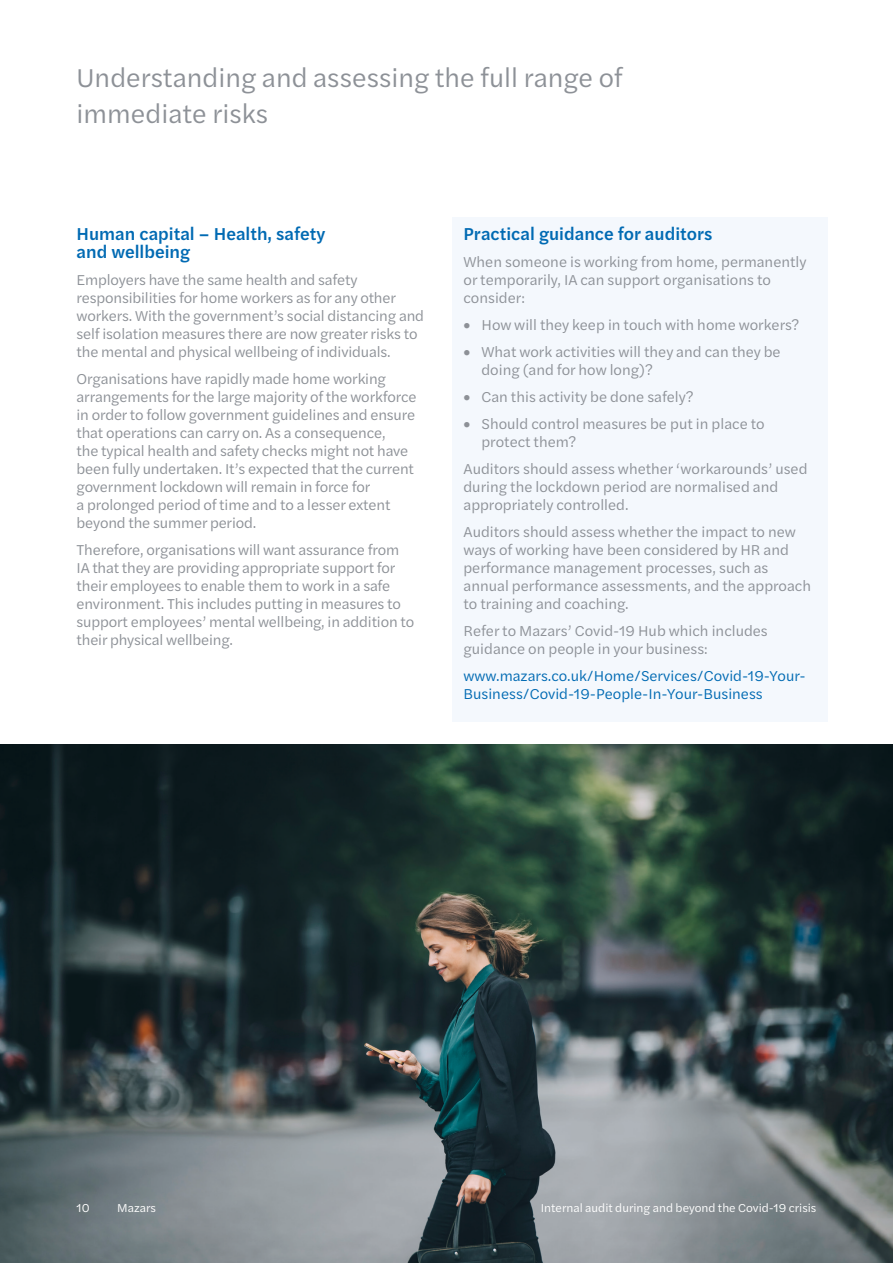
<style>
.page{position:relative;width:893px;height:1263px;background:#fff}
.page>*{position:absolute;margin:0;border:0;box-sizing:border-box;transform-origin:0 0}
.Page_title{font:27px/36px "Halyard Text";color:#8d9197}
.Subheading{font:500 18px/18px "Halyard Text";color:#006ab3}
.Body_text{font:15px/18px "Halyard Text";letter-spacing:-.01em;color:#8d9197}
.Body_text-2{font:15px/18px "Halyard Text";color:#006ab3}
.Footer_text{font:12px "Halyard Text";color:#fff}
</style>
<div class="page">
<div style="left:452px;top:218px;width:376px;height:504px;background:#f4f8fd"></div>
<img style="left:0;top:744px;width:893px;height:519px">
<p class="Page_title" style="left:77px;top:59px;width:548px">Understanding and assessing the full range of immediate risks</p>
<p class="Subheading" style="left:77px;top:224px;width:250px">Human capital – Health, safety and wellbeing</p>
<p class="Body_text" style="left:77px;top:270px;width:349px">Employers have the same health and safety responsibilities for home workers as for any other workers. With the government’s social distancing and self isolation measures there are now greater risks to the mental and physical wellbeing of individuals.</p>
<p class="Body_text" style="left:77px;top:369px;width:341px">Organisations have rapidly made home working arrangements for the large majority of the workforce in order to follow government guidelines and ensure that operations can carry on. As a consequence,<br>the typical health and safety checks might not have been fully undertaken. It’s expected that the current government lockdown will remain in force for<br>a prolonged period of time and to a lesser extent beyond the summer period.</p>
<p class="Body_text" style="left:77px;top:540px;width:339px">Therefore, organisations will want assurance from IA that they are providing appropriate support for their employees to enable them to work in a safe environment. This includes putting in measures to support employees’ mental wellbeing, in addition to their physical wellbeing.</p>
<p class="Subheading" style="left:463px;top:224px;width:250px">Practical guidance for auditors</p>
<p class="Body_text" style="left:463px;top:252px;width:344px">When someone is working from home, permanently or temporarily, IA can support organisations to consider:</p>
<p class="Body_text" style="left:463px;top:315px;width:337px">• How will they keep in touch with home workers?</p>
<p class="Body_text" style="left:481px;top:342px;width:301px;text-indent:-18px">• What work activities will they and can they be doing (and for how long)?</p>
<p class="Body_text" style="left:463px;top:387px;width:231px">• Can this activity be done safely?</p>
<p class="Body_text" style="left:481px;top:414px;width:285px;text-indent:-18px">• Should control measures be put in place to protect them?</p>
<p class="Body_text" style="left:463px;top:459px;width:345px">Auditors should assess whether ‘workarounds’ used during the lockdown period are normalised and appropriately controlled.</p>
<p class="Body_text" style="left:463px;top:522px;width:349px">Auditors should assess whether the impact to new ways of working have been considered by HR and performance management processes, such as annual performance assessments, and the approach to training and coaching.</p>
<p class="Body_text" style="left:463px;top:621px;width:306px">Refer to Mazars’ Covid-19 Hub which includes guidance on people in your business:</p>
<p class="Body_text-2" style="left:463px;top:666px;width:344px">www.mazars.co.uk/Home/Services/Covid-19-Your-<br>Business/Covid-19-People-In-Your-Business</p>
<p class="Footer_text" style="left:77px;top:1199px;width:15px">10</p>
<p class="Footer_text" style="left:117px;top:1199px;width:40px">Mazars</p>
<p class="Footer_text" style="left:541px;top:1199px;width:277px">Internal audit during and beyond the Covid-19 crisis</p>
</div>
